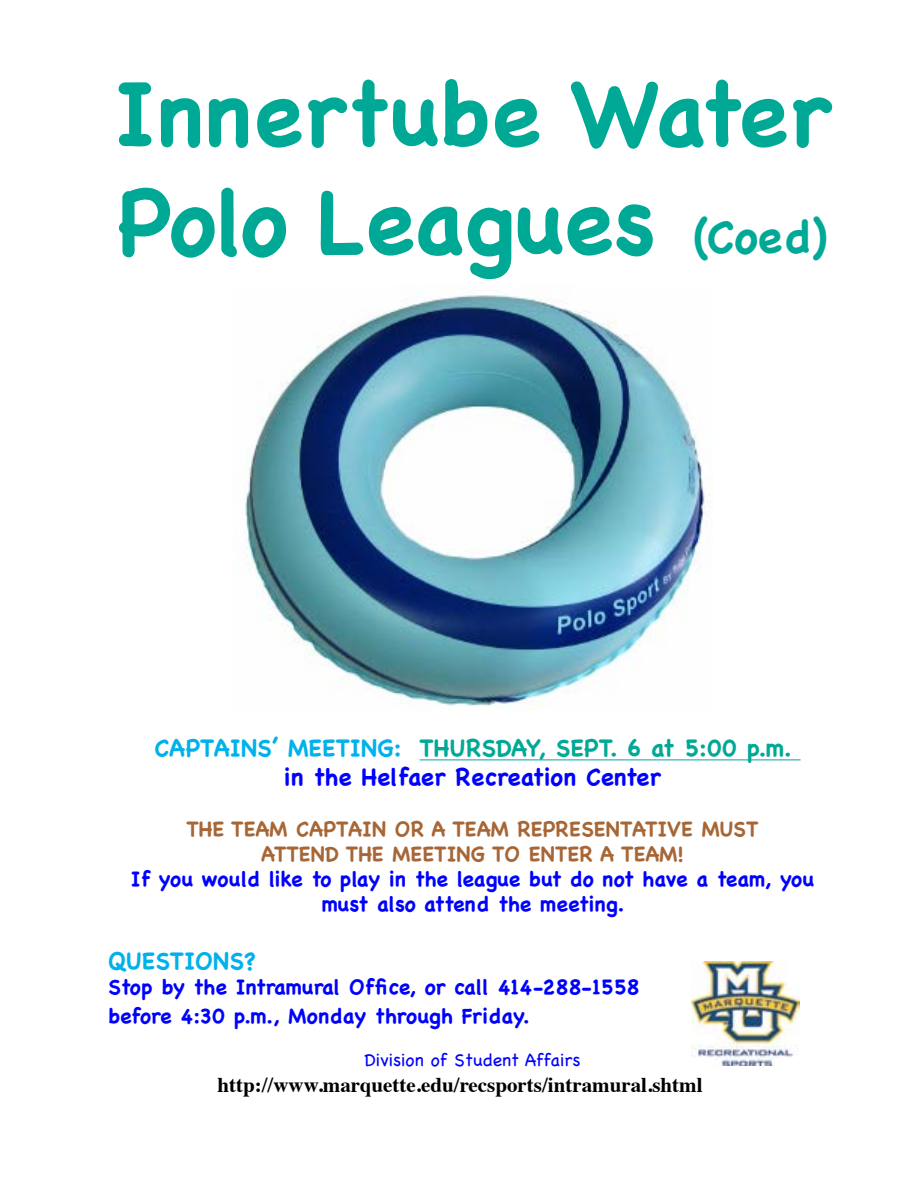
<style>
.page{position:relative;width:918px;height:1188px;background:#fff}
.page>*{position:absolute;margin:0;border:0;box-sizing:border-box;transform-origin:0 0}
.t1{font:700 90px/108px "Chalkboard";color:#00a995}
.t2{font:700 24px/28.8px "Chalkboard";color:#00f;text-align:center}
.t3{font:700 24px "Chalkboard";color:#00b1eb}
.t4{font:700 21px/25.2px "Chalkboard";color:#00f;text-align:center}
.t5{font:700 21px/25.2px "Chalkboard";color:#a76635;text-align:center}
.t6{font:700 21px "Times";color:#000}
.t7{font:18px "Chalkboard";color:#00f}
.s1{font-size:45px}
.s2{color:#00b1eb}
.s3{color:#00a995}
</style>
<div class="page">
<img style="left:691px;top:962px;width:109px;height:104px">
<hr style="left:420px;top:760px;width:381px;height:1px;background:#00a995">
<img style="left:245px;top:295px;width:467px;height:416px">
<h1 class="t1" style="left:114px;top:59px;width:718px">Innertube Water<br>Polo Leagues <span class="s1">(Coed)</span></h1>
<p class="t2" style="left:154px;top:734px;width:639px"><span class="s2">CAPTAINS’ MEETING:</span> <span class="s3">THURSDAY, SEPT. 6 at 5:00 p.m. </span>in the Helfaer Recreation Center</p>
<p class="t5" style="left:186px;top:816px;width:574px">THE TEAM CAPTAIN OR A TEAM REPRESENTATIVE MUST<br>ATTEND THE MEETING TO ENTER A TEAM!</p>
<p class="t4" style="left:131px;top:866px;width:685px">If you would like to play in the league but do not have a team, you must also attend the meeting.</p>
<p class="t3" style="left:108px;top:946px;width:150px">QUESTIONS?</p>
<p class="t4" style="left:108px;top:972px;width:533px;line-height:28.8px;text-align:left">Stop by the Intramural Office, or call 414-288-1558 before 4:30 p.m., Monday through Friday.</p>
<p class="t7" style="left:365px;top:1049px;width:217px">Division of Student Affairs</p>
<p class="t6" style="left:217px;top:1065px;width:487px">http://www.marquette.edu/recsports/intramural.shtml</p>
</div>
